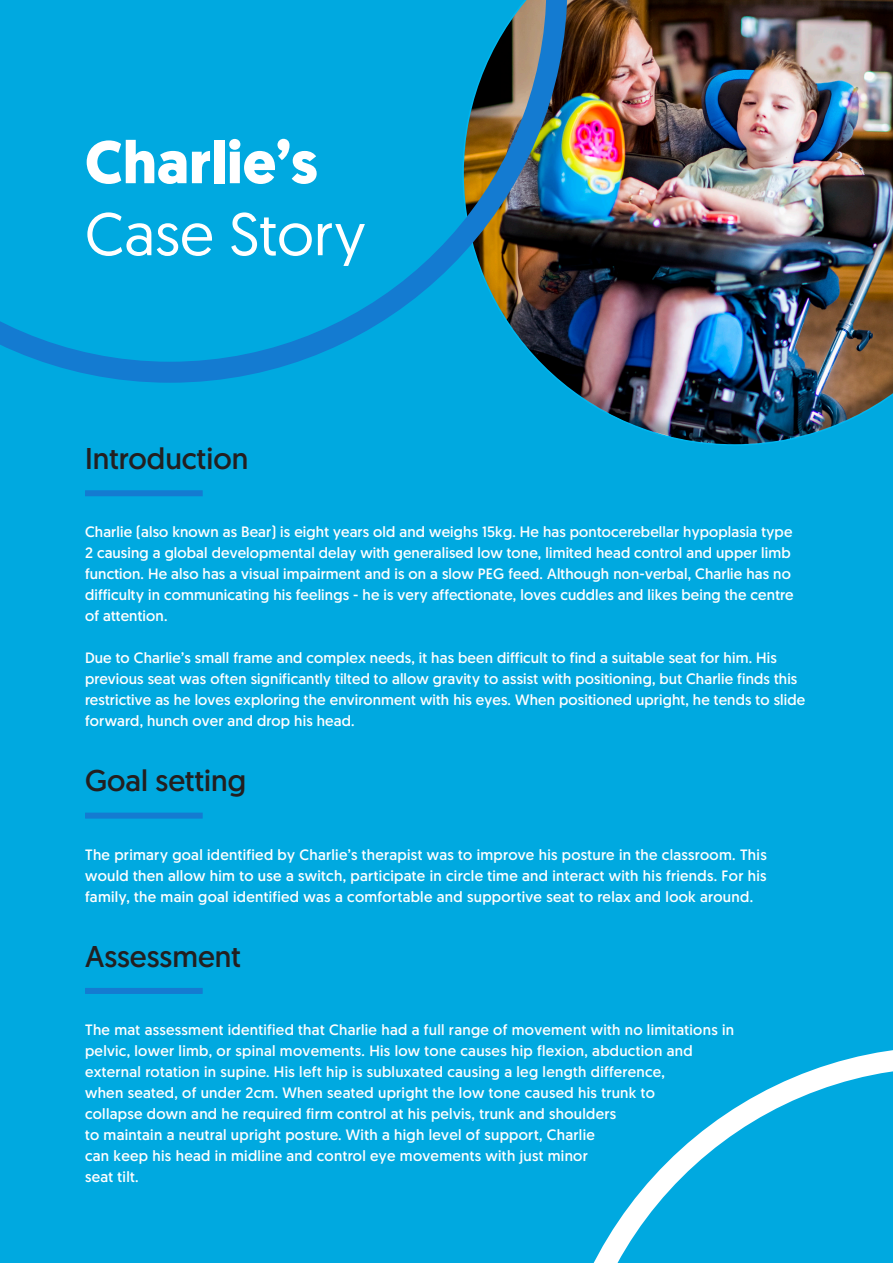
<style>
.page{position:relative;width:893px;height:1263px;background:#00a9e0}
.page>*{position:absolute;margin:0;border:0;box-sizing:border-box;transform-origin:0 0}
.t1{font:700 60px "Geomanist";color:#fff}
.t2{font:60px "Geomanist";color:#fff}
.t3{font:30px "Geomanist";color:#231f20}
.t4{font:15px/21px "Geomanist";letter-spacing:.01em;color:#fff}
</style>
<div class="page">
<svg style="left:593px;top:1050px;width:300px;height:213px"></svg>
<div style="left:85px;top:813px;width:118px;height:6px;background:#147bd1"></div>
<div style="left:85px;top:490px;width:118px;height:6px;background:#147bd1"></div>
<div style="left:85px;top:988px;width:118px;height:6px;background:#147bd1"></div>
<div style="left:473px;top:0;width:420px;height:445px;background:#231f20;opacity:.75"></div>
<svg style="left:0;top:0;width:567px;height:383px"></svg>
<h1 class="t1" style="left:85px;top:122px;width:234px">Charlie’s</h1>
<h1 class="t2" style="left:85px;top:195px;width:282px">Case Story</h1>
<h2 class="t3" style="left:85px;top:439px;width:165px">Introduction</h2>
<p class="t4" style="left:85px;top:521px;width:710px">Charlie (also known as Bear) is eight years old and weighs 15kg. He has pontocerebellar hypoplasia type 2 causing a global developmental delay with generalised low tone, limited head control and upper limb function. He also has a visual impairment and is on a slow PEG feed. Although non-verbal, Charlie has no difficulty in communicating his feelings - he is very affectionate, loves cuddles and likes being the centre of attention.</p>
<p class="t4" style="left:85px;top:647px;width:722px">Due to Charlie’s small frame and complex needs, it has been difficult to find a suitable seat for him. His previous seat was often significantly tilted to allow gravity to assist with positioning, but Charlie finds this restrictive as he loves exploring the environment with his eyes. When positioned upright, he tends to slide forward, hunch over and drop his head.</p>
<h2 class="t3" style="left:85px;top:761px;width:162px">Goal setting</h2>
<p class="t4" style="left:85px;top:844px;width:683px;text-align:justify">The primary goal identified by Charlie’s therapist was to improve his posture in the classroom. This would then allow him to use a switch, participate in circle time and interact with his friends. For his family, the main goal identified was a comfortable and supportive seat to relax and look around.</p>
<h2 class="t3" style="left:85px;top:937px;width:157px">Assessment</h2>
<p class="t4" style="left:85px;top:1019px;width:651px">The mat assessment identified that Charlie had a full range of movement with no limitations in pelvic, lower limb, or spinal movements. His low tone causes hip flexion, abduction and external rotation in supine. His left hip is subluxated causing a leg length difference,<br>when seated, of under 2cm. When seated upright the low tone caused his trunk to<br>collapse down and he required firm control at his pelvis, trunk and shoulders<br>to maintain a neutral upright posture. With a high level of support, Charlie<br>can keep his head in midline and control eye movements with just minor<br>seat tilt.</p>
</div>
